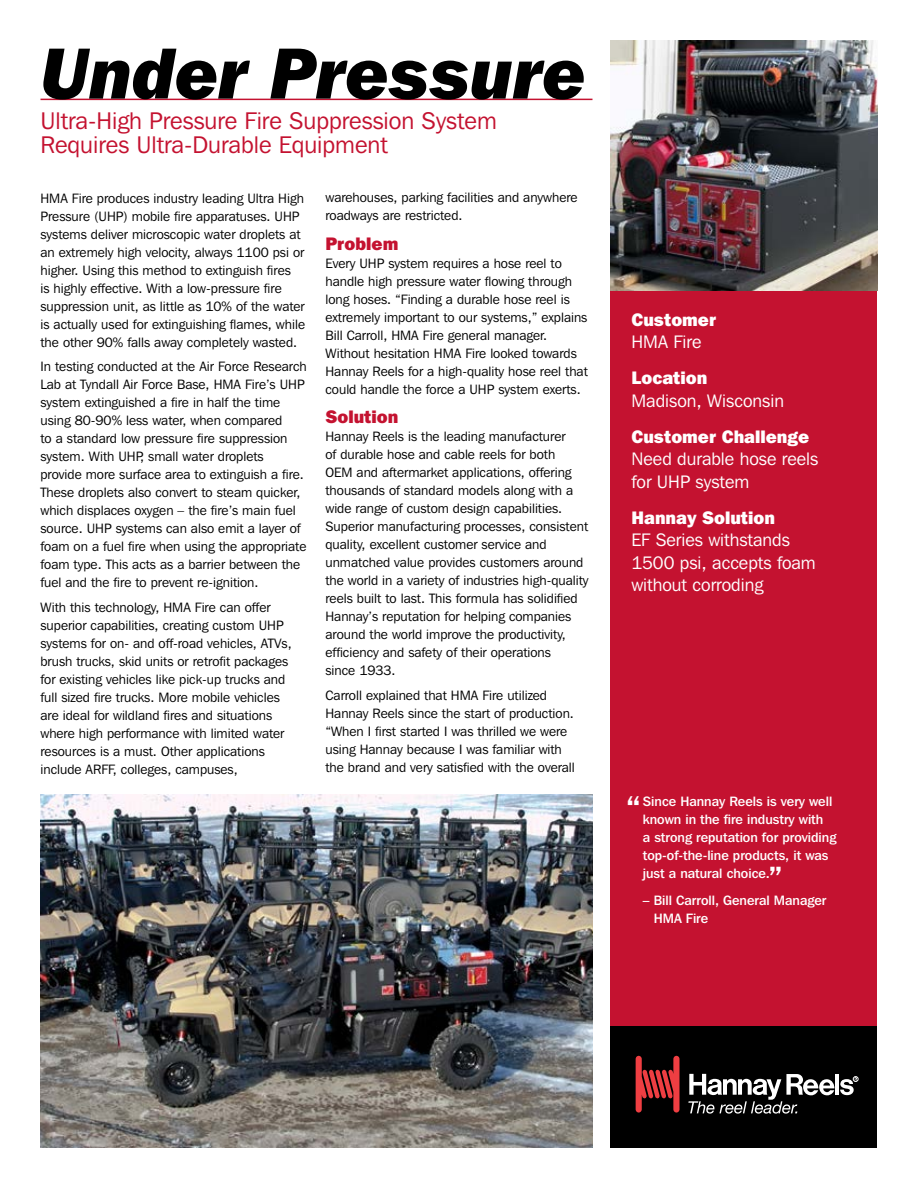
<style>
.page{position:relative;width:918px;height:1188px;background:#fff}
.page>*{position:absolute;margin:0;border:0;box-sizing:border-box;transform-origin:0 0}
.t1{font:italic 800 72px "Franklin Gothic IT Cby BT";color:#000}
.t2{font:500 35.25px "Franklin Gothic IT Cby BT";color:#fff}
.t3{font:500 33.45px "Franklin Gothic IT Cby BT";color:#fff}
.t4{font:24px/24px "Franklin Gothic IT Cby BT";color:#c41230}
.t5{font:18px/22.5px "Franklin Gothic IT Cby BT";color:#fff}
.t6{font:800 18px "Franklin Gothic IT Cby BT";color:#fff}
.t7{font:800 18px "Franklin Gothic IT Cby BT";color:#c41230}
.t8{font:13.5px/18px "Franklin Gothic IT Cby BT";color:#000}
.t9{font:500 13.5px/18px "Franklin Gothic IT Cby BT";color:#fff}
</style>
<div class="page">
<div style="left:610px;top:41px;width:268px;height:1106px;background:#c41230"></div>
<hr style="left:40px;top:99px;width:552px;height:1px;background:#c41230">
<img style="left:610px;top:40px;width:268px;height:251px">
<div style="left:610px;top:1026px;width:268px;height:122px;background:#000"></div>
<svg style="left:636px;top:1056px;width:44px;height:57px"></svg>
<svg style="left:688px;top:1074px;width:170px;height:40px"></svg>
<img style="left:40px;top:795px;width:552px;height:352px">
<h1 class="t1" style="left:40px;top:29px;width:547px">Under Pressure</h1>
<h3 class="t4" style="left:40px;top:109px;width:458px">Ultra-High Pressure Fire Suppression System<br>Requires Ultra-Durable Equipment</h3>
<p class="t8" style="left:40px;top:189px;width:266px">HMA Fire produces industry leading Ultra High Pressure (UHP) mobile fire apparatuses. UHP systems deliver microscopic water droplets at an extremely high velocity, always 1100 psi or higher. Using this method to extinguish fires<br>is highly effective. With a low-pressure fire suppression unit, as little as 10% of the water is actually used for extinguishing flames, while the other 90% falls away completely wasted.</p>
<p class="t8" style="left:40px;top:357px;width:268px">In testing conducted at the Air Force Research Lab at Tyndall Air Force Base, HMA Fire’s UHP system extinguished a fire in half the time using 80-90% less water, when compared<br>to a standard low pressure fire suppression system. With UHP, small water droplets provide more surface area to extinguish a fire.<br>These droplets also convert to steam quicker, which displaces oxygen – the fire’s main fuel source. UHP systems can also emit a layer of foam on a fuel fire when using the appropriate foam type. This acts as a barrier between the fuel and the fire to prevent re-ignition.</p>
<p class="t8" style="left:40px;top:598px;width:253px">With this technology, HMA Fire can offer superior capabilities, creating custom UHP systems for on- and off-road vehicles, ATVs, brush trucks, skid units or retrofit packages for existing vehicles like pick-up trucks and full sized fire trucks. More mobile vehicles are ideal for wildland fires and situations where high performance with limited water resources is a must. Other applications include ARFF, colleges, campuses,</p>
<p class="t8" style="left:325px;top:189px;width:254px">warehouses, parking facilities and anywhere roadways are restricted.</p>
<h3 class="t7" style="left:326px;top:232px;width:74px">Problem</h3>
<p class="t8" style="left:326px;top:254px;width:264px">Every UHP system requires a hose reel to handle high pressure water flowing through long hoses. “Finding a durable hose reel is extremely important to our systems,” explains Bill Carroll, HMA Fire general manager.<br>Without hesitation HMA Fire looked towards Hannay Reels for a high-quality hose reel that could handle the force a UHP system exerts.</p>
<h3 class="t7" style="left:326px;top:405px;width:74px">Solution</h3>
<p class="t8" style="left:325px;top:427px;width:265px">Hannay Reels is the leading manufacturer<br>of durable hose and cable reels for both<br>OEM and aftermarket applications, offering thousands of standard models along with a wide range of custom design capabilities.<br>Superior manufacturing processes, consistent quality, excellent customer service and unmatched value provides customers around the world in a variety of industries high-quality reels built to last. This formula has solidified Hannay’s reputation for helping companies around the world improve the productivity, efficiency and safety of their operations<br>since 1933.</p>
<p class="t8" style="left:325px;top:686px;width:251px">Carroll explained that HMA Fire utilized Hannay Reels since the start of production. “When I first started I was thrilled we were using Hannay because I was familiar with the brand and very satisfied with the overall</p>
<h3 class="t6" style="left:632px;top:308px;width:86px">Customer</h3>
<h3 class="t5" style="left:632px;top:330px;width:71px">HMA Fire</h3>
<h3 class="t6" style="left:632px;top:366px;width:77px">Location</h3>
<h3 class="t5" style="left:632px;top:389px;width:154px">Madison, Wisconsin</h3>
<h3 class="t6" style="left:632px;top:425px;width:179px">Customer Challenge</h3>
<h3 class="t5" style="left:632px;top:447px;width:188px">Need durable hose reels for UHP system</h3>
<h3 class="t6" style="left:632px;top:506px;width:145px">Hannay Solution</h3>
<h3 class="t5" style="left:632px;top:528px;width:186px">EF Series withstands<br>1500 psi, accepts foam without corroding</h3>
<h2 class="t2" style="left:626px;top:786px;width:16px">“</h2>
<p class="t9" style="left:643px;top:792px;width:195px">Since Hannay Reels is very well known in the fire industry with<br>a strong reputation for providing top-of-the-line products, it was just a natural choice.</p>
<h3 class="t3" style="left:768px;top:857px;width:16px">”</h3>
<p class="t9" style="left:654px;top:891px;width:174px;text-indent:-11px">– Bill Carroll, General Manager<br>HMA Fire</p>
</div>
